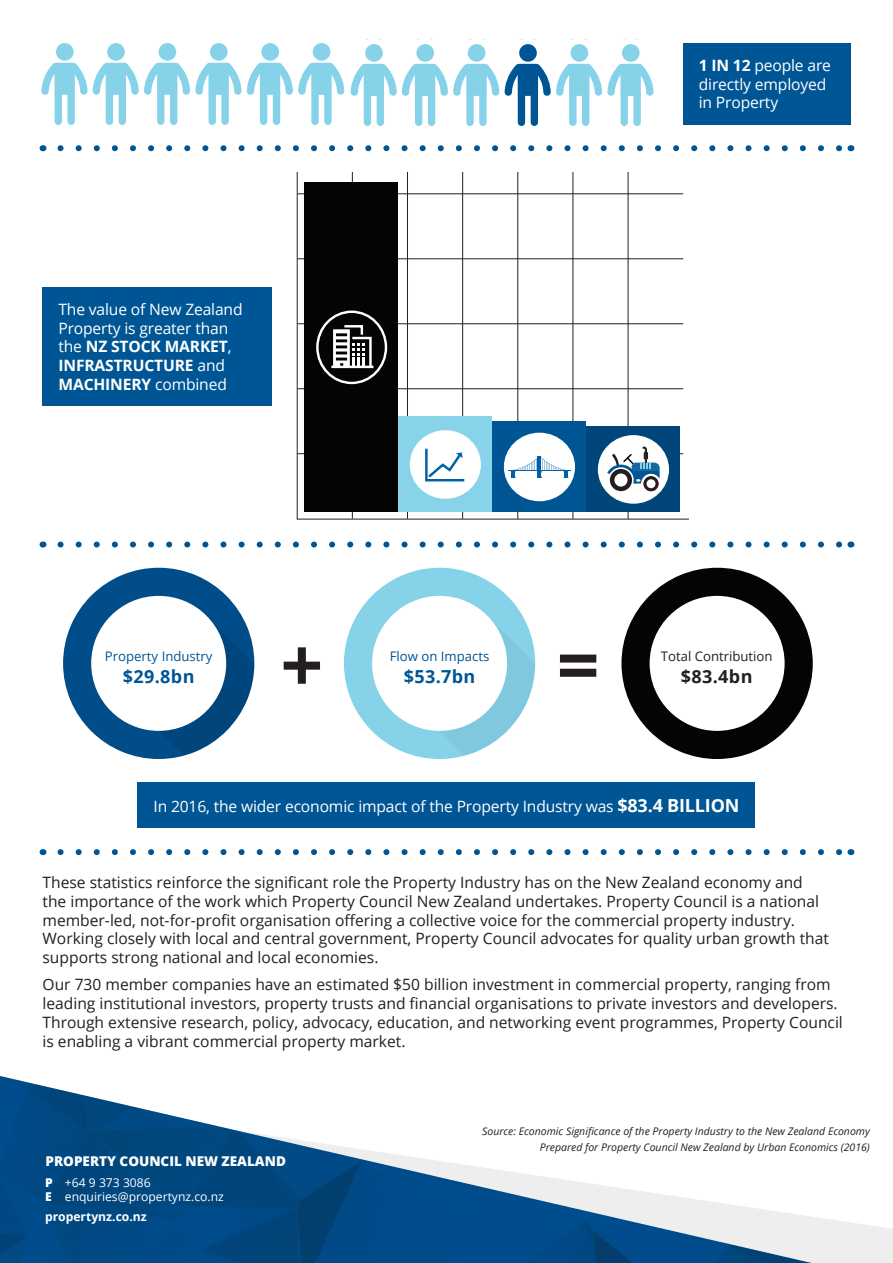
<style>
.page{position:relative;width:893px;height:1263px;background:#fff}
.page>*{position:absolute;margin:0;border:0;box-sizing:border-box;transform-origin:0 0}
.t1{font:700 75px "Open Sans";color:#231f20}
.t2{font:700 18px "Open Sans";letter-spacing:.02em;color:#005595}
.t3{font:700 18px "Open Sans";color:#231f20}
.t4{font:15.6px/18.8px "Open Sans";color:#231f20}
.t5{font:15.6px/18.8px "Open Sans";letter-spacing:-.01em;color:#fff}
.t6{font:800 13.5px "Open Sans";color:#fff}
.t7{font:13.2px "Open Sans";color:#005595}
.t8{font:13.2px "Open Sans";color:#231f20}
.t9{font:12.15px "Open Sans";color:#fff}
.t10{font:700 12.15px "Open Sans";color:#fff}
.t11{font:italic 10.5px "Open Sans";color:#231f20}
.s1{font-weight:700}
.s2{font-weight:700;font-size:18px}
.s3{font-weight:800}
</style>
<div class="page">
<svg style="left:812px;top:1217px;width:81px;height:46px;background:#f0f0f0"></svg>
<img style="left:0;top:1076px;width:812px;height:187px">
<div style="left:683px;top:43px;width:167px;height:81px;background:#005595"></div>
<div style="left:107px;top:43px;width:18px;height:18px;background:#86d2e8;border-radius:50%"></div>
<div style="left:56px;top:43px;width:18px;height:18px;background:#86d2e8;border-radius:50%"></div>
<div style="left:159px;top:43px;width:17px;height:18px;background:#86d2e8;border-radius:50%"></div>
<div style="left:210px;top:43px;width:18px;height:18px;background:#86d2e8;border-radius:50%"></div>
<div style="left:261px;top:43px;width:18px;height:18px;background:#86d2e8;border-radius:50%"></div>
<div style="left:313px;top:43px;width:17px;height:18px;background:#86d2e8;border-radius:50%"></div>
<svg style="left:41px;top:63px;width:303px;height:62px"></svg>
<div style="left:416px;top:44px;width:18px;height:18px;background:#86d2e8;border-radius:50%"></div>
<div style="left:365px;top:44px;width:18px;height:18px;background:#86d2e8;border-radius:50%"></div>
<div style="left:468px;top:44px;width:17px;height:18px;background:#86d2e8;border-radius:50%"></div>
<svg style="left:351px;top:64px;width:148px;height:62px"></svg>
<div style="left:519px;top:44px;width:18px;height:18px;background:#005595;border-radius:50%"></div>
<div style="left:571px;top:44px;width:17px;height:18px;background:#86d2e8;border-radius:50%"></div>
<div style="left:622px;top:44px;width:18px;height:18px;background:#86d2e8;border-radius:50%"></div>
<svg style="left:505px;top:64px;width:149px;height:62px"></svg>
<div style="left:138px;top:782px;width:617px;height:46px;background:#005595"></div>
<svg style="left:60px;top:145px;width:781px;height:6px"></svg>
<svg style="left:60px;top:541px;width:781px;height:6px"></svg>
<svg style="left:60px;top:849px;width:781px;height:6px"></svg>
<svg style="left:63px;top:568px;width:191px;height:191px"></svg>
<svg style="left:344px;top:568px;width:191px;height:191px"></svg>
<svg style="left:621px;top:568px;width:192px;height:191px"></svg>
<svg style="left:297px;top:172px;width:392px;height:347px"></svg>
<div style="left:43px;top:287px;width:229px;height:119px;background:#005595"></div>
<p class="t5" style="left:58px;top:299px;width:186px">The value of New Zealand<br>Property is greater than the <span class="s1">NZ STOCK MARKET</span>,<br><span class="s1">INFRASTRUCTURE</span> and<br><span class="s1">MACHINERY</span> combined</p>
<p class="t5" style="left:699px;top:55px;width:134px"><span class="s1">1 IN 12</span> people are directly employed in Property</p>
<p class="t7" style="left:105px;top:647px;width:109px">Property Industry</p>
<p class="t2" style="left:123px;top:663px;width:73px">$29.8bn</p>
<p class="t1" style="left:280px;top:612px;width:44px">+</p>
<p class="t1" style="left:557px;top:612px;width:44px">=</p>
<p class="t7" style="left:390px;top:647px;width:101px">Flow on Impacts</p>
<p class="t2" style="left:404px;top:663px;width:73px">$53.7bn</p>
<p class="t8" style="left:661px;top:647px;width:113px">Total Contribution</p>
<p class="t3" style="left:681px;top:663px;width:73px">$83.4bn</p>
<p class="t5" style="left:153px;top:796px;width:588px">In 2016, the wider economic impact of the Property Industry was <span class="s2">$83.4 BILLION</span></p>
<p class="t4" style="left:43px;top:873px;width:788px">These statistics reinforce the significant role the Property Industry has on the New Zealand economy and the importance of the work which Property Council New Zealand undertakes. Property Council is a national member-led, not-for-profit organisation offering a collective voice for the commercial property industry.<br>Working closely with local and central government, Property Council advocates for quality urban growth that supports strong national and local economies.</p>
<p class="t4" style="left:43px;top:975px;width:797px">Our 730 member companies have an estimated $50 billion investment in commercial property, ranging from leading institutional investors, property trusts and financial organisations to private investors and developers.</p>
<p class="t4" style="left:43px;top:1012px;width:802px">Through extensive research, policy, advocacy, education, and networking event programmes, Property Council is enabling a vibrant commercial property market.</p>
<p class="t6" style="left:46px;top:1151px;width:242px">PROPERTY COUNCIL NEW ZEALAND</p>
<p class="t9" style="left:45px;top:1174px;width:107px"><span class="s3">P</span> +64 9 373 3086</p>
<p class="t9" style="left:45px;top:1188px;width:180px"><span class="s3">E</span> enquiries@propertynz.co.nz</p>
<p class="t10" style="left:45px;top:1208px;width:103px">propertynz.co.nz</p>
<p class="t11" style="left:482px;top:1123px;width:389px">Source: Economic Significance of the Property Industry to the New Zealand Economy</p>
<p class="t11" style="left:540px;top:1140px;width:332px">Prepared for Property Council New Zealand by Urban Economics (2016)</p>
</div>
